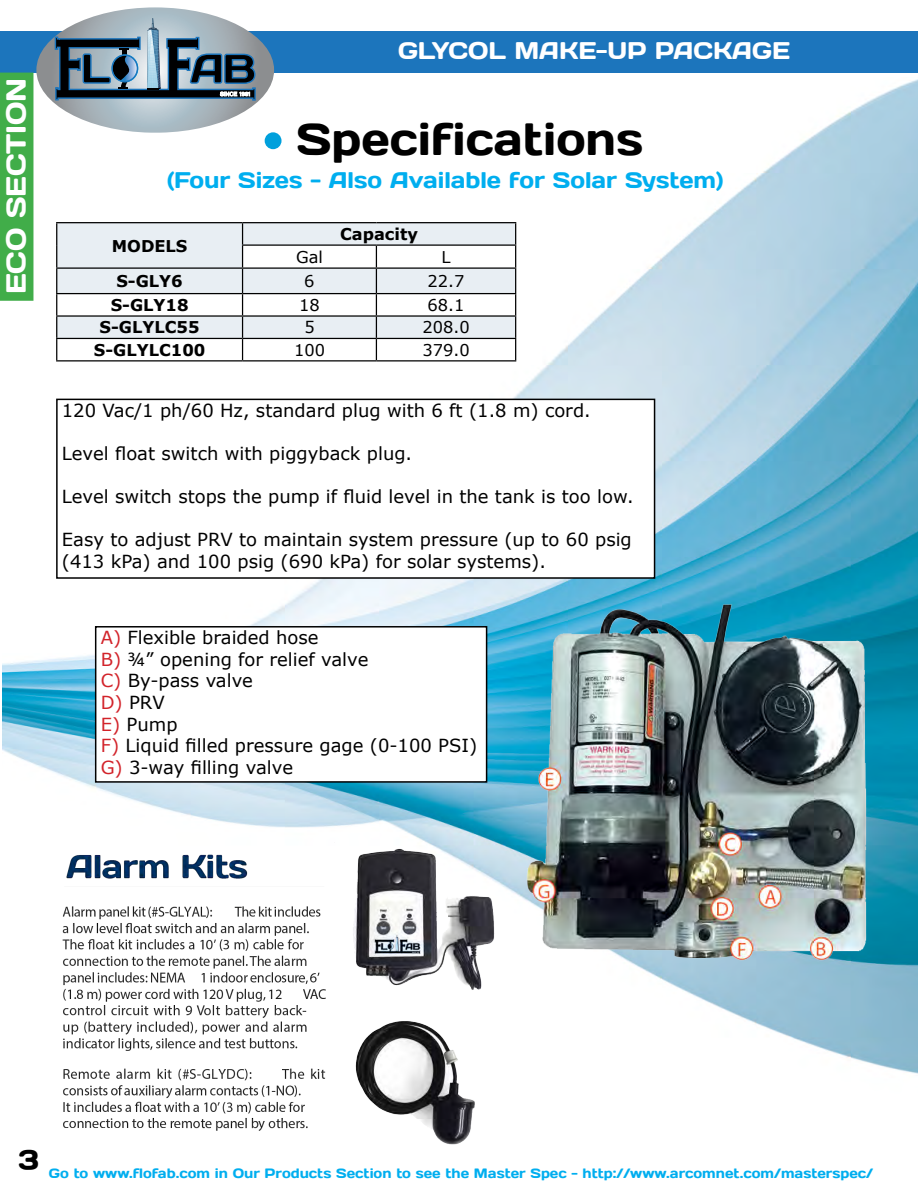
<style>
.page{position:relative;width:918px;height:1188px;background:#fff}
.page>*{position:absolute;margin:0;border:0;box-sizing:border-box;transform-origin:0 0}
.t1{font:45px "Days";color:#000}
.t2{font:27.6px "Days";color:#fff}
.t3{font:24px "Days";color:#fff}
.t4{font:22.5px "Days";color:#00aeef}
.t5{font:18px/21.6px "Verdana";color:#000}
.t6{font:700 16.2px "Verdana";color:#000}
.t7{font:16.2px "Verdana";color:#000}
.t8{font:13.5px "Days";color:#00aeef}
.s1{color:#d2232a}
</style>
<div class="page">
<img style="left:2px;top:72px;width:916px;height:1002px">
<div style="left:0;top:31px;width:918px;height:41px;background:#1c75bc"></div>
<svg style="left:36px;top:7px;width:238px;height:126px"></svg>
<div style="left:265px;top:132px;width:17px;height:17px;background:#00a0dc;border-radius:50%"></div>
<div style="left:57px;top:223px;width:458px;height:22px;background:#e8eef3"></div>
<svg style="left:57px;top:245px;width:458px;height:115px;fill:#e8eef3"></svg>
<hr style="left:56px;top:222px;width:187px;height:1px;background:#000">
<hr style="left:243px;top:222px;width:133px;height:1px;background:#000">
<hr style="left:376px;top:222px;width:140px;height:1px;background:#000">
<hr style="left:242px;top:244px;width:134px;height:2px;background:#000">
<hr style="left:376px;top:244px;width:140px;height:2px;background:#000">
<hr style="left:56px;top:267px;width:187px;height:2px;background:#000">
<hr style="left:243px;top:267px;width:133px;height:2px;background:#000">
<hr style="left:376px;top:267px;width:140px;height:2px;background:#000">
<hr style="left:56px;top:293px;width:187px;height:1px;background:#000">
<hr style="left:243px;top:293px;width:133px;height:1px;background:#000">
<hr style="left:376px;top:293px;width:140px;height:1px;background:#000">
<hr style="left:56px;top:315px;width:187px;height:2px;background:#000">
<hr style="left:243px;top:315px;width:133px;height:2px;background:#000">
<hr style="left:376px;top:315px;width:140px;height:2px;background:#000">
<hr style="left:56px;top:338px;width:187px;height:1px;background:#000">
<svg style="left:56px;top:223px;width:1px;height:137px"></svg>
<hr style="left:243px;top:338px;width:133px;height:1px;background:#000">
<svg style="left:242px;top:223px;width:1px;height:137px"></svg>
<hr style="left:376px;top:338px;width:140px;height:1px;background:#000">
<svg style="left:376px;top:246px;width:1px;height:114px"></svg>
<svg style="left:515px;top:223px;width:1px;height:137px"></svg>
<hr style="left:56px;top:360px;width:187px;height:1px;background:#000">
<hr style="left:243px;top:360px;width:133px;height:1px;background:#000">
<hr style="left:376px;top:360px;width:140px;height:1px;background:#000">
<div style="left:57px;top:399px;width:598px;height:179px;background:#fff"></div>
<div style="left:56px;top:399px;width:599px;height:180px;border:2px solid #000"></div>
<div style="left:96px;top:627px;width:391px;height:155px;background:#fff"></div>
<div style="left:95px;top:626px;width:392px;height:157px;border:2px solid #000"></div>
<img style="left:517px;top:602px;width:372px;height:380px">
<img style="left:47px;top:831px;width:472px;height:314px">
<div style="left:0;top:73px;width:33px;height:227px;background:#41ad49"></div>
<h2 class="t2" style="left:-2px;top:294px;width:218px;rotate:-90deg">ECO SECTION</h2>
<h3 class="t3" style="left:398px;top:35px;width:393px">GLYCOL MAKE-UP PACKAGE</h3>
<h1 class="t1" style="left:297px;top:110px;width:348px">Specifications</h1>
<p class="t4" style="left:167px;top:166px;width:558px">(Four Sizes - Also Available for Solar System)</p>
<p class="t6" style="left:112px;top:234px;width:77px">MODELS</p>
<p class="t6" style="left:340px;top:223px;width:79px">Capacity</p>
<p class="t7" style="left:296px;top:246px;width:28px">Gal</p>
<p class="t7" style="left:442px;top:246px;width:11px">L</p>
<p class="t6" style="left:116px;top:270px;width:68px">S-GLY6</p>
<p class="t7" style="left:304px;top:270px;width:12px">6</p>
<p class="t7" style="left:428px;top:270px;width:38px">22.7</p>
<p class="t6" style="left:111px;top:294px;width:79px">S-GLY18</p>
<p class="t7" style="left:299px;top:294px;width:22px">18</p>
<p class="t7" style="left:428px;top:294px;width:38px">68.1</p>
<p class="t6" style="left:100px;top:316px;width:102px">S-GLYLC55</p>
<p class="t7" style="left:304px;top:316px;width:12px">5</p>
<p class="t7" style="left:422px;top:316px;width:49px">208.0</p>
<p class="t6" style="left:94px;top:338px;width:113px">S-GLYLC100</p>
<p class="t7" style="left:294px;top:339px;width:32px">100</p>
<p class="t7" style="left:422px;top:339px;width:49px">379.0</p>
<p class="t5" style="left:62px;top:399px;width:530px">120 Vac/1 ph/60 Hz, standard plug with 6 ft (1.8 m) cord.</p>
<p class="t5" style="left:62px;top:443px;width:352px">Level float switch with piggyback plug.</p>
<p class="t5" style="left:62px;top:486px;width:573px">Level switch stops the pump if fluid level in the tank is too low.</p>
<p class="t5" style="left:62px;top:529px;width:571px">Easy to adjust PRV to maintain system pressure (up to 60 psig (413 kPa) and 100 psig (690 kPa) for solar systems).</p>
<p class="t5" style="left:101px;top:627px;width:378px"><span class="s1">A)</span> Flexible braided hose<br><span class="s1">B)</span> ¾” opening for relief valve<br><span class="s1">C)</span> By-pass valve<br><span class="s1">D)</span> PRV<br><span class="s1">E)</span> Pump<br><span class="s1">F)</span> Liquid filled pressure gage (0-100 PSI)<br><span class="s1">G)</span> 3-way filling valve</p>
<p class="t8" style="left:49px;top:1165px;width:826px">Go to www.flofab.com in Our Products Section to see the Master Spec - http://www.arcomnet.com/masterspec/</p>
</div>
